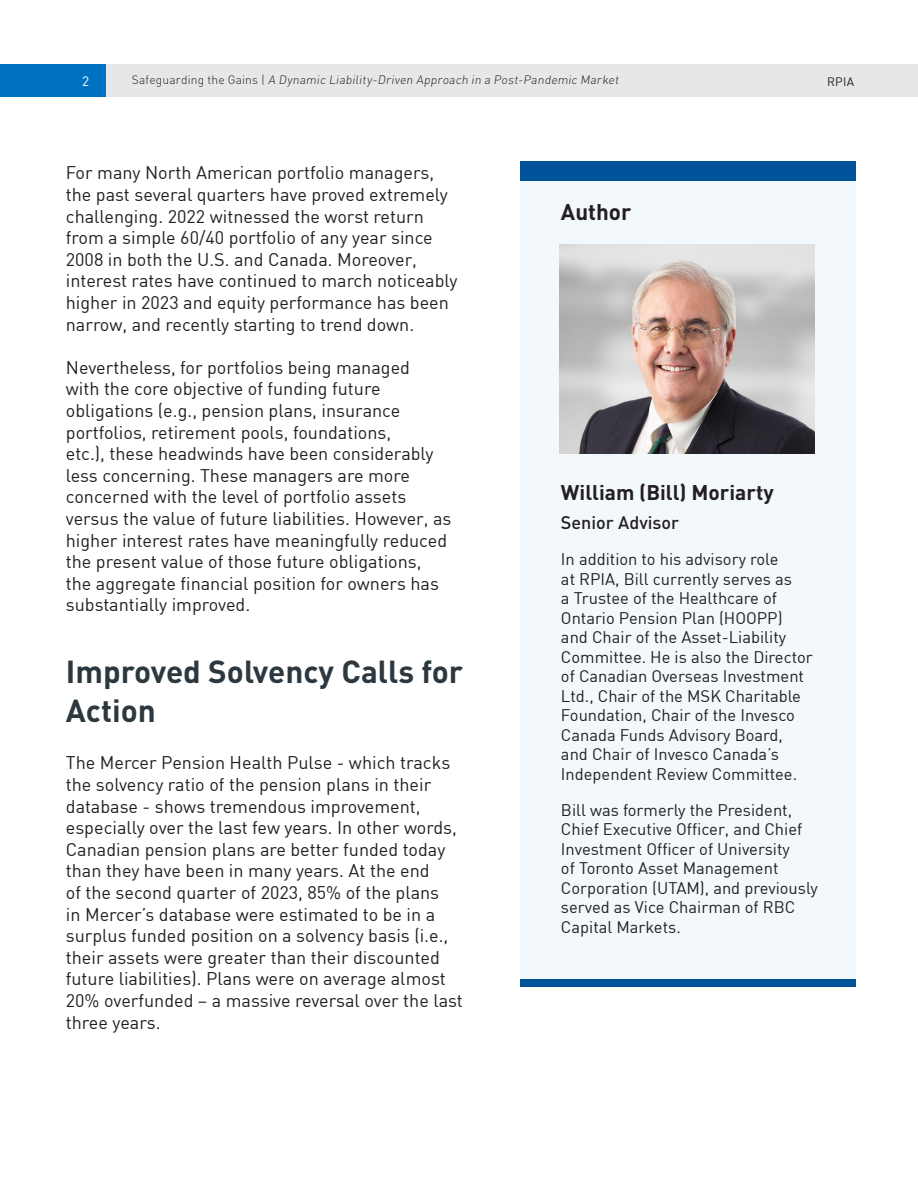
<style>
.page{position:relative;width:918px;height:1188px;background:#fff}
.page>*{position:absolute;margin:0;border:0;box-sizing:border-box;transform-origin:0 0}
.TOC_Body{font:700 31.5px "DIN";color:#2c3840}
.TOC_Body-2{font:700 22.5px "DIN";color:#231f20}
.TOC_Body-3{font:700 21px "DIN";color:#231f20}
.TOC_Body-4{font:18px/21.6px "DIN";color:#231f20}
.TOC_Body-5{font:500 18px "DIN";color:#231f20}
.TOC_Body-6{font:16.5px/19.5px "DIN";color:#231f20}
.t1{font:13.5px "DIN";color:#fff}
.t2{font:300 12px "DIN";color:#231f20}
.t3{font:12px "DIN";color:#231f20}
</style>
<div class="page">
<div style="left:0;top:64px;width:106px;height:32px;background:#0070c0"></div>
<div style="left:106px;top:64px;width:576px;height:32px;background:#e6e7e9"></div>
<div style="left:650px;top:64px;width:268px;height:32px;background:#e6e7e9"></div>
<div style="left:520px;top:162px;width:336px;height:824px;background:#f2f8fc"></div>
<div style="left:520px;top:162px;width:336px;height:19px;background:#00539b"></div>
<img style="left:560px;top:245px;width:255px;height:209px">
<div style="left:520px;top:979px;width:336px;height:7px;background:#00539b"></div>
<hr style="left:917px;top:129px;width:1px;height:516px;background:#f4f6f7">
<p class="t1" style="left:82px;top:72px;width:9px">2</p>
<p class="t2" style="left:132px;top:73px;width:490px">S a fe g u a rd i n g t h e G a i n s | A Dynamic Liability-Driven Approach in a Post-Pandemic Market</p>
<p class="t3" style="left:827px;top:74px;width:29px">RPIA</p>
<p class="TOC_Body-4" style="left:66px;top:162px;width:393px">For many North American portfolio managers, the past several quarters have proved extremely challenging. 2022 witnessed the worst return from a simple 60/40 portfolio of any year since 2008 in both the U.S. and Canada. Moreover, interest rates have continued to march noticeably higher in 2023 and equity performance has been narrow, and recently starting to trend down.</p>
<p class="TOC_Body-4" style="left:66px;top:356px;width:387px">Nevertheless, for portfolios being managed<br>with the core objective of funding future obligations (e.g., pension plans, insurance portfolios, retirement pools, foundations,<br>etc.), these headwinds have been considerably less concerning. These managers are more concerned with the level of portfolio assets versus the value of future liabilities. However, as higher interest rates have meaningfully reduced the present value of those future obligations, the aggregate financial position for owners has substantially improved.</p>
<p class="TOC_Body" style="left:66px;top:651px;width:399px">Improved Solvency Calls for</p>
<p class="TOC_Body" style="left:66px;top:690px;width:92px">Action</p>
<p class="TOC_Body-4" style="left:66px;top:752px;width:399px">The Mercer Pension Health Pulse - which tracks the solvency ratio of the pension plans in their database - shows tremendous improvement, especially over the last few years. In other words, Canadian pension plans are better funded today than they have been in many years. At the end<br>of the second quarter of 2023, 85% of the plans<br>in Mercer’s database were estimated to be in a surplus funded position on a solvency basis (i.e., their assets were greater than their discounted future liabilities). Plans were on average almost 20% overfunded – a massive reversal over the last three years.</p>
<p class="TOC_Body-2" style="left:561px;top:197px;width:72px">Author</p>
<p class="TOC_Body-3" style="left:561px;top:479px;width:214px">William (Bill) Moriarty</p>
<p class="TOC_Body-5" style="left:561px;top:511px;width:120px">Senior Advisor</p>
<p class="TOC_Body-6" style="left:561px;top:549px;width:253px">In addition to his advisory role<br>at RPIA, Bill currently serves as<br>a Trustee of the Healthcare of<br>Ontario Pension Plan (HOOPP) and Chair of the Asset-Liability<br>Committee. He is also the Director of Canadian Overseas Investment<br>Ltd., Chair of the MSK Charitable<br>Foundation, Chair of the Invesco<br>Canada Funds Advisory Board, and Chair of Invesco Canada’s<br>Independent Review Committee.</p>
<p class="TOC_Body-6" style="left:561px;top:800px;width:259px">Bill was formerly the President,<br>Chief Executive Officer, and Chief<br>Investment Officer of University<br>of Toronto Asset Management<br>Corporation (UTAM), and previously served as Vice Chairman of RBC<br>Capital Markets.</p>
</div>
